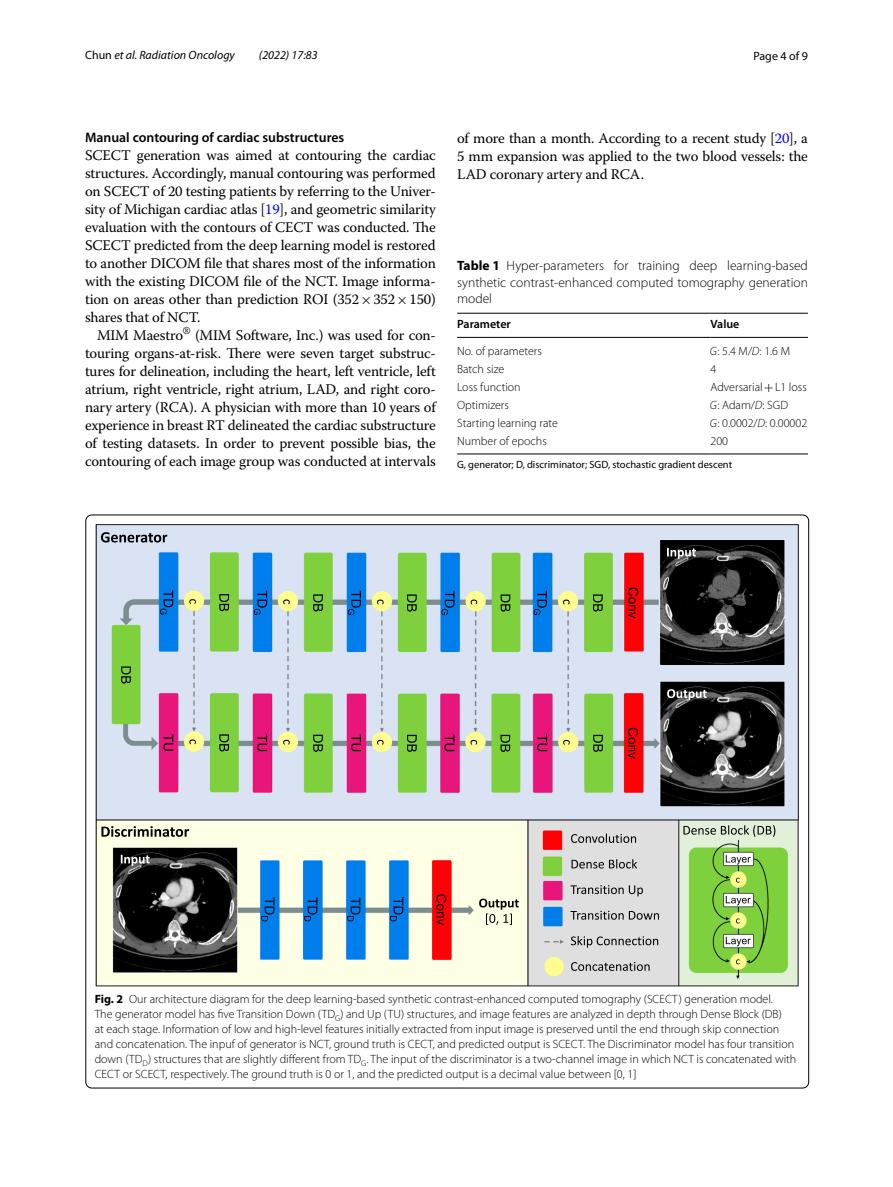
<style>
.page{position:relative;width:893px;height:1187px;background:#fff}
.page>*{position:absolute;margin:0;border:0;box-sizing:border-box;transform-origin:0 0}
.t1{font:14.7px/18px "Warnock Pro";letter-spacing:-.015em;color:#000;text-align:justify}
.t2{font:600 13.8px "Myriad Pro";color:#000}
.t3{font:300 13.5px/16.5px "Myriad Pro";color:#000;text-align:justify}
.t4{font:300 12px/15px "Myriad Pro";color:#000}
.t5{font:italic 12px "Myriad Pro";color:#000}
.t6{font:600 12px "Myriad Pro";color:#000}
.t7{font:12px "Myriad Pro";color:#000}
.t8{font:10.5px "Myriad Pro";color:#000}
.s1{font-style:normal}
.s2{color:#00f}
.s3{font-family:"MTSY"}
.s4{font-weight:700}
.s5{font-family:"Myriad Pro Light It 5";font-weight:400}
.s6{font-family:"Myriad Pro Light It 6";font-weight:400}
.s7{font-family:"MTSY";font-weight:400}
.s8{font-style:italic}
.s9{font-family:"Myriad Pro Light It 2";font-weight:400}
.s10{font-family:"Myriad Pro Light It 3";font-weight:400}
.s11{font-family:"Myriad Pro Light It 4";font-weight:400}
</style>
<div class="page">
<img style="left:95px;top:524px;width:704px;height:463px">
<svg style="left:683px;top:825px;width:92px;height:11px"></svg>
<svg style="left:101px;top:532px;width:66px;height:10px"></svg>
<svg style="left:667px;top:548px;width:29px;height:11px"></svg>
<svg style="left:667px;top:689px;width:40px;height:11px"></svg>
<svg style="left:101px;top:826px;width:88px;height:10px"></svg>
<svg style="left:479px;top:898px;width:40px;height:26px"></svg>
<svg style="left:593px;top:594px;width:10px;height:17px"></svg>
<svg style="left:534px;top:590px;width:13px;height:25px"></svg>
<svg style="left:563px;top:599px;width:7px;height:5px"></svg>
<svg style="left:628px;top:727px;width:10px;height:31px"></svg>
<svg style="left:501px;top:594px;width:9px;height:17px"></svg>
<svg style="left:441px;top:590px;width:14px;height:25px"></svg>
<svg style="left:471px;top:599px;width:6px;height:5px"></svg>
<svg style="left:407px;top:594px;width:10px;height:17px"></svg>
<svg style="left:348px;top:590px;width:13px;height:25px"></svg>
<svg style="left:377px;top:599px;width:7px;height:5px"></svg>
<svg style="left:407px;top:734px;width:10px;height:17px"></svg>
<svg style="left:351px;top:734px;width:10px;height:17px"></svg>
<svg style="left:377px;top:739px;width:7px;height:5px"></svg>
<svg style="left:121px;top:666px;width:10px;height:17px"></svg>
<svg style="left:500px;top:734px;width:10px;height:17px"></svg>
<svg style="left:444px;top:734px;width:10px;height:17px"></svg>
<svg style="left:470px;top:739px;width:7px;height:5px"></svg>
<svg style="left:593px;top:734px;width:10px;height:17px"></svg>
<svg style="left:537px;top:734px;width:10px;height:17px"></svg>
<svg style="left:563px;top:739px;width:7px;height:5px"></svg>
<svg style="left:628px;top:587px;width:10px;height:31px"></svg>
<svg style="left:313px;top:594px;width:10px;height:17px"></svg>
<svg style="left:254px;top:590px;width:13px;height:25px"></svg>
<svg style="left:283px;top:599px;width:7px;height:5px"></svg>
<svg style="left:313px;top:734px;width:10px;height:17px"></svg>
<svg style="left:257px;top:734px;width:10px;height:17px"></svg>
<svg style="left:283px;top:739px;width:7px;height:5px"></svg>
<svg style="left:219px;top:594px;width:10px;height:17px"></svg>
<svg style="left:160px;top:590px;width:13px;height:24px"></svg>
<svg style="left:189px;top:599px;width:7px;height:5px"></svg>
<svg style="left:219px;top:734px;width:10px;height:17px"></svg>
<svg style="left:163px;top:734px;width:10px;height:16px"></svg>
<svg style="left:189px;top:739px;width:7px;height:5px"></svg>
<svg style="left:121px;top:854px;width:29px;height:11px"></svg>
<svg style="left:571px;top:833px;width:65px;height:9px"></svg>
<svg style="left:571px;top:859px;width:66px;height:9px"></svg>
<svg style="left:570px;top:885px;width:73px;height:11px"></svg>
<svg style="left:570px;top:910px;width:89px;height:9px"></svg>
<svg style="left:571px;top:935px;width:87px;height:12px"></svg>
<svg style="left:571px;top:961px;width:79px;height:9px"></svg>
<svg style="left:390px;top:897px;width:13px;height:24px"></svg>
<svg style="left:347px;top:897px;width:13px;height:24px"></svg>
<svg style="left:304px;top:897px;width:13px;height:24px"></svg>
<svg style="left:261px;top:897px;width:13px;height:24px"></svg>
<svg style="left:436px;top:894px;width:10px;height:31px"></svg>
<svg style="left:726px;top:855px;width:25px;height:9px"></svg>
<svg style="left:726px;top:895px;width:25px;height:10px"></svg>
<svg style="left:726px;top:936px;width:25px;height:10px"></svg>
<svg style="left:736px;top:877px;width:4px;height:5px"></svg>
<svg style="left:736px;top:918px;width:4px;height:5px"></svg>
<svg style="left:736px;top:959px;width:4px;height:5px"></svg>
<svg style="left:726px;top:916px;width:3px;height:4px"></svg>
<svg style="left:726px;top:959px;width:4px;height:3px"></svg>
<svg style="left:726px;top:875px;width:4px;height:3px"></svg>
<svg style="left:746px;top:960px;width:4px;height:3px"></svg>
<hr style="left:457px;top:313px;width:253px;height:1px;background:#000">
<hr style="left:457px;top:337px;width:253px;height:1px;background:#000">
<hr style="left:710px;top:313px;width:98px;height:1px;background:#000">
<hr style="left:710px;top:337px;width:98px;height:1px;background:#000">
<hr style="left:457px;top:453px;width:253px;height:1px;background:#000">
<hr style="left:710px;top:453px;width:98px;height:1px;background:#000">
<p class="t5" style="left:85px;top:48px;width:151px"><span class="s1">Chun</span> et al. Radiation Oncology</p>
<p class="t5" style="left:259px;top:48px;width:60px">(2022) 17:83</p>
<p class="t7" style="left:753px;top:48px;width:56px">Page 4 of 9</p>
<p class="t2" style="left:85px;top:129px;width:261px">Manual contouring of cardiac substructures</p>
<p class="t1" style="left:85px;top:146px;width:352px">SCECT generation was aimed at contouring the cardiac structures. Accordingly, manual contouring was performed on SCECT of 20 testing patients by referring to the Univer&shy;sity of Michigan cardiac atlas [<span class="s2">19</span>], and geometric similarity evaluation with the contours of CECT was conducted. The SCECT predicted from the deep learning model is restored to another DICOM file that shares most of the information with the existing DICOM file of the NCT. Image informa&shy;tion on areas other than prediction ROI (352<span class="s3">×</span>352<span class="s3">×</span>150) shares that of NCT.</p>
<p class="t1" style="left:85px;top:326px;width:352px;text-indent:12px">MIM Maestro<sup>®</sup> (MIM Software, Inc.) was used for con&shy;touring organs-at-risk. There were seven target substruc&shy;tures for delineation, including the heart, left ventricle, left atrium, right ventricle, right atrium, LAD, and right coro&shy;nary artery (RCA). A physician with more than 10 years of experience in breast RT delineated the cardiac substructure of testing datasets. In order to prevent possible bias, the contouring of each image group was conducted at intervals</p>
<p class="t1" style="left:457px;top:128px;width:352px">of more than a month. According to a recent study [<span class="s2">20</span>], a 5 mm expansion was applied to the two blood vessels: the LAD coronary artery and RCA.</p>
<p class="t3" style="left:457px;top:258px;width:352px"><span class="s4">Table 1</span> Hyper-parameters for training deep learning-based synthetic contrast-enhanced computed tomography generation model</p>
<p class="t6" style="left:457px;top:316px;width:55px">Parameter</p>
<p class="t6" style="left:710px;top:316px;width:30px">Value</p>
<p class="t4" style="left:457px;top:343px;width:86px">No. of parameters</p>
<p class="t4" style="left:710px;top:343px;width:82px"><span class="s5">G</span>: 5.4 M/<span class="s6">D</span>: 1.6 M</p>
<p class="t4" style="left:457px;top:361px;width:49px">Batch size</p>
<p class="t4" style="left:710px;top:361px;width:7px">4</p>
<p class="t4" style="left:457px;top:379px;width:65px">Loss function</p>
<p class="t4" style="left:710px;top:379px;width:98px">Adversarial<span class="s7">+</span>L1 loss</p>
<p class="t4" style="left:457px;top:397px;width:53px">Optimizers</p>
<p class="t4" style="left:710px;top:397px;width:80px"><span class="s8">G</span>: Adam/<span class="s9">D</span>: SGD</p>
<p class="t4" style="left:457px;top:416px;width:102px">Starting learning rate</p>
<p class="t4" style="left:710px;top:416px;width:99px"><span class="s10">G</span>: 0.0002/<span class="s11">D</span>: 0.00002</p>
<p class="t4" style="left:457px;top:434px;width:91px">Number of epochs</p>
<p class="t4" style="left:710px;top:434px;width:19px">200</p>
<p class="t8" style="left:457px;top:457px;width:277px">G, generator; D, discriminator; SGD, stochastic gradient descent</p>
<p class="t4" style="left:95px;top:992px;width:703px"><span class="s4">Fig. 2</span> Our architecture diagram for the deep learning-based synthetic contrast-enhanced computed tomography (SCECT) generation model.<br>The generator model has five Transition Down (TD<sub>G</sub>) and Up (TU) structures, and image features are analyzed in depth through Dense Block (DB)<br>at each stage. Information of low and high-level features initially extracted from input image is preserved until the end through skip connection and concatenation. The inpuf of generator is NCT, ground truth is CECT, and predicted output is SCECT. The Discriminator model has four transition down (TD<sub>D</sub>) structures that are slightly different from TD<sub>G</sub>. The input of the discriminator is a two-channel image in which NCT is concatenated with CECT or SCECT, respectively. The ground truth is 0 or 1, and the predicted output is a decimal value between [0, 1]</p>
</div>
